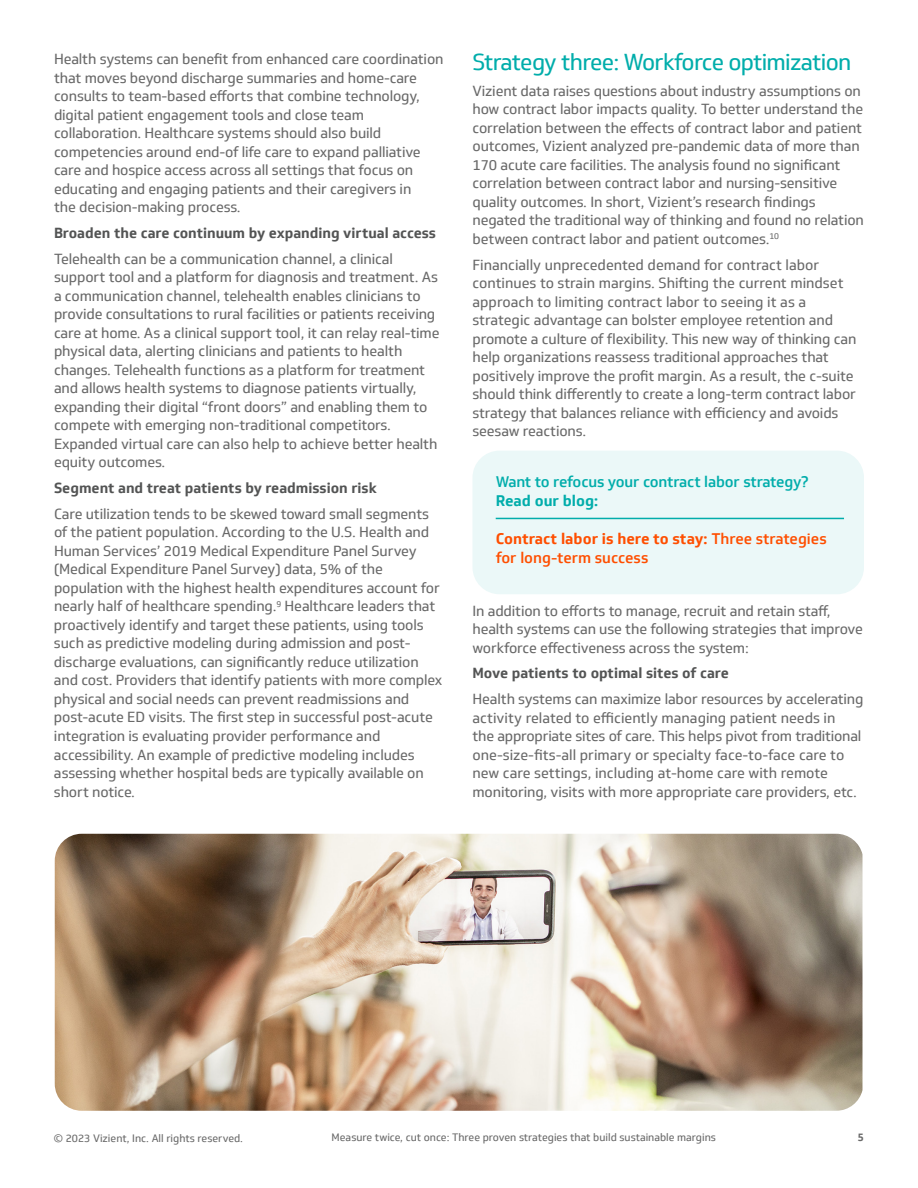
<style>
.page{position:relative;width:918px;height:1188px;background:#fff}
.page>*{position:absolute;margin:0;border:0;box-sizing:border-box;transform-origin:0 0}
.t1{font:22.5px "Soleto";letter-spacing:-.03em;color:#01adab}
.t2{font:500 15px/19.5px "Soleto";color:#ff4e00}
.t3{font:500 15px "Soleto";letter-spacing:-.01em;color:#01adab}
.t4{font:700 15px "Soleto";color:#01adab}
.t5{font:14.25px/18.5px "Soleto";letter-spacing:-.01em;color:#696969}
.t6{font:700 14.25px "Soleto";color:#535454}
.t7{font:10.5px "Soleto";color:#696969}
.t8{font:700 10.5px "Soleto";color:#696969}
.s1{font-weight:700}
</style>
<div class="page">
<img style="left:55px;top:834px;width:807px;height:277px">
<div style="left:472px;top:451px;width:392px;height:143px;background:#ebf8f8;border-radius:27px"></div>
<hr style="left:496px;top:518px;width:348px;height:1px;background:#01adab">
<p class="t5" style="left:54px;top:50px;width:391px">Health systems can benefit from enhanced care coordination that moves beyond discharge summaries and home-care consults to team-based efforts that combine technology, digital patient engagement tools and close team collaboration. Healthcare systems should also build competencies around end-of life care to expand palliative care and hospice access across all settings that focus on educating and engaging patients and their caregivers in<br>the decision-making process.</p>
<p class="t6" style="left:54px;top:224px;width:384px">Broaden the care continuum by expanding virtual access</p>
<p class="t5" style="left:54px;top:250px;width:387px">Telehealth can be a communication channel, a clinical support tool and a platform for diagnosis and treatment. As a communication channel, telehealth enables clinicians to provide consultations to rural facilities or patients receiving care at home. As a clinical support tool, it can relay real-time physical data, alerting clinicians and patients to health changes. Telehealth functions as a platform for treatment and allows health systems to diagnose patients virtually, expanding their digital “front doors” and enabling them to compete with emerging non-traditional competitors.<br>Expanded virtual care can also help to achieve better health equity outcomes.</p>
<p class="t6" style="left:54px;top:479px;width:324px">Segment and treat patients by readmission risk</p>
<p class="t5" style="left:54px;top:505px;width:390px">Care utilization tends to be skewed toward small segments of the patient population. According to the U.S. Health and Human Services’ 2019 Medical Expenditure Panel Survey (Medical Expenditure Panel Survey) data, 5% of the population with the highest health expenditures account for nearly half of healthcare spending.<sup>9</sup> Healthcare leaders that proactively identify and target these patients, using tools such as predictive modeling during admission and post&shy;discharge evaluations, can significantly reduce utilization and cost. Providers that identify patients with more complex physical and social needs can prevent readmissions and post-acute ED visits. The first step in successful post-acute integration is evaluating provider performance and accessibility. An example of predictive modeling includes assessing whether hospital beds are typically available on short notice.</p>
<h1 class="t1" style="left:472px;top:48px;width:380px">Strategy three: Workforce optimization</h1>
<p class="t5" style="left:472px;top:82px;width:393px">Vizient data raises questions about industry assumptions on how contract labor impacts quality. To better understand the correlation between the effects of contract labor and patient outcomes, Vizient analyzed pre-pandemic data of more than 170 acute care facilities. The analysis found no significant correlation between contract labor and nursing-sensitive quality outcomes. In short, Vizient’s research findings negated the traditional way of thinking and found no relation between contract labor and patient outcomes.<sup>10</sup></p>
<p class="t5" style="left:472px;top:255px;width:385px">Financially unprecedented demand for contract labor continues to strain margins. Shifting the current mindset approach to limiting contract labor to seeing it as a strategic advantage can bolster employee retention and promote a culture of flexibility. This new way of thinking can help organizations reassess traditional approaches that positively improve the profit margin. As a result, the c-suite should think differently to create a long-term contract labor strategy that balances reliance with efficiency and avoids seesaw reactions.</p>
<p class="t3" style="left:496px;top:472px;width:315px">Want to refocus your contract labor strategy?</p>
<p class="t4" style="left:496px;top:491px;width:104px">Read our blog:</p>
<p class="t2" style="left:496px;top:529px;width:333px"><span class="s1">Contract labor is here to stay:</span> Three strategies for long-term success</p>
<p class="t5" style="left:472px;top:602px;width:392px">In addition to efforts to manage, recruit and retain staff, health systems can use the following strategies that improve workforce effectiveness across the system:</p>
<p class="t6" style="left:472px;top:664px;width:258px">Move patients to optimal sites of care</p>
<p class="t5" style="left:472px;top:690px;width:393px">Health systems can maximize labor resources by accelerating activity related to efficiently managing patient needs in<br>the appropriate sites of care. This helps pivot from traditional one-size-fits-all primary or specialty face-to-face care to new care settings, including at-home care with remote monitoring, visits with more appropriate care providers, etc.</p>
<p class="t7" style="left:54px;top:1132px;width:191px">© 2023 Vizient, Inc. All rights reserved.</p>
<p class="t7" style="left:332px;top:1131px;width:386px">Measure twice, cut once: Three proven strategies that build sustainable margins</p>
<p class="t8" style="left:858px;top:1131px;width:8px">5</p>
</div>
